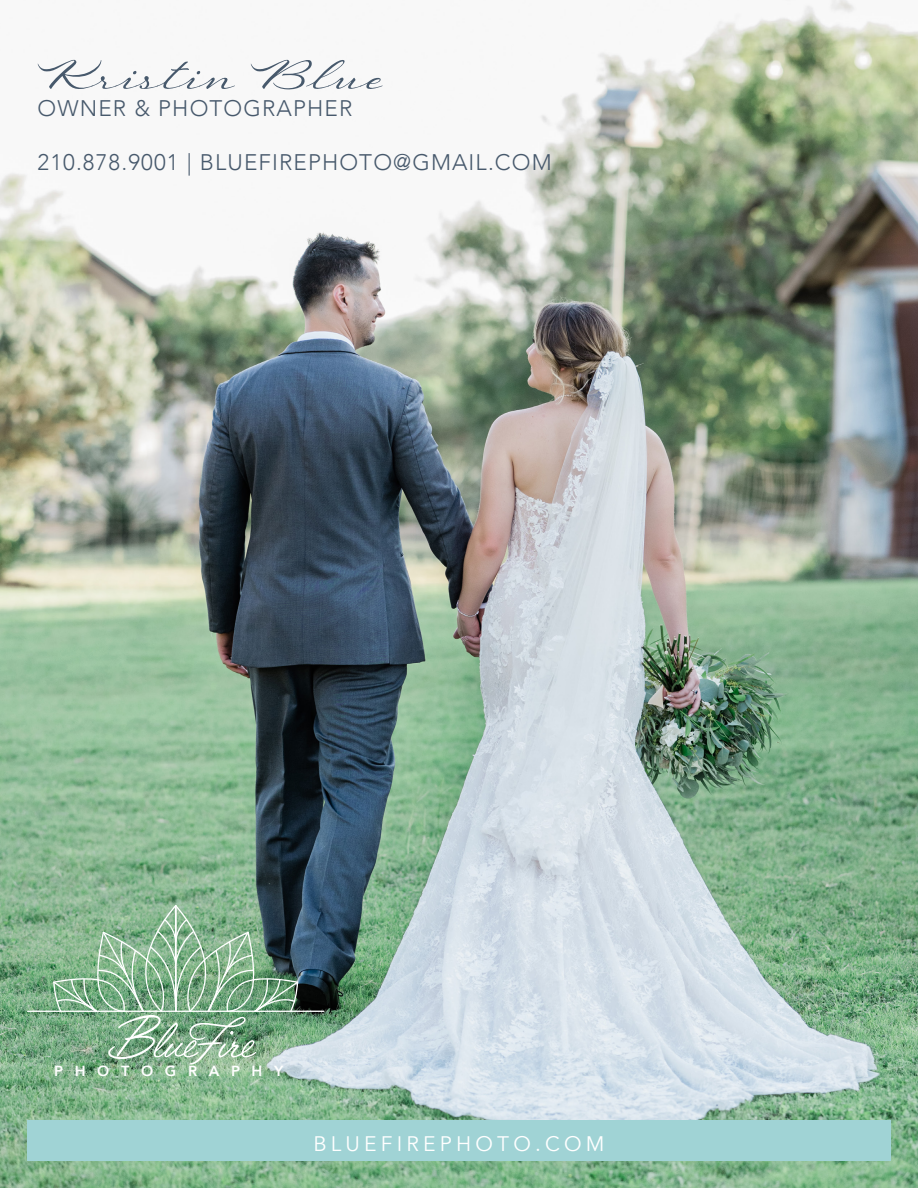
<style>
.page{position:relative;width:918px;height:1188px;background:#fff}
.page>*{position:absolute;margin:0;border:0;box-sizing:border-box;transform-origin:0 0}
.t1{font:60px "Regina";color:#47596c}
.t2{font:300 22.5px "Avenir";letter-spacing:.05em;color:#47596c}
.t3{font:21px "Avenir";letter-spacing:.2em;color:#fff}
.t4{font:800 14.7px "Avenir";letter-spacing:.79em;color:#fff}
</style>
<div class="page">
<img style="left:0;top:0;width:918px;height:1188px">
<div style="left:27px;top:1120px;width:864px;height:41px;background:#a0d3d5"></div>
<hr style="left:27px;top:1011px;width:149px;height:1px;background:#fff">
<hr style="left:175px;top:1011px;width:149px;height:1px;background:#fff">
<svg style="left:53px;top:905px;width:245px;height:160px;background:#81ab8b"></svg>
<p class="t1" style="left:38px;top:33px;width:346px">Kristin Blue</p>
<p class="t2" style="left:38px;top:95px;width:316px">OWNER &amp; PHOTOGRAPHER</p>
<p class="t2" style="left:38px;top:149px;width:516px">210.878.9001 | BLUEFIREPHOTO@GMAIL.COM</p>
<p class="t4" style="left:54px;top:1059px;width:231px">PHOTOGRAPHY</p>
<p class="t3" style="left:313px;top:1132px;width:293px">BLUEFIREPHOTO.COM</p>
</div>
